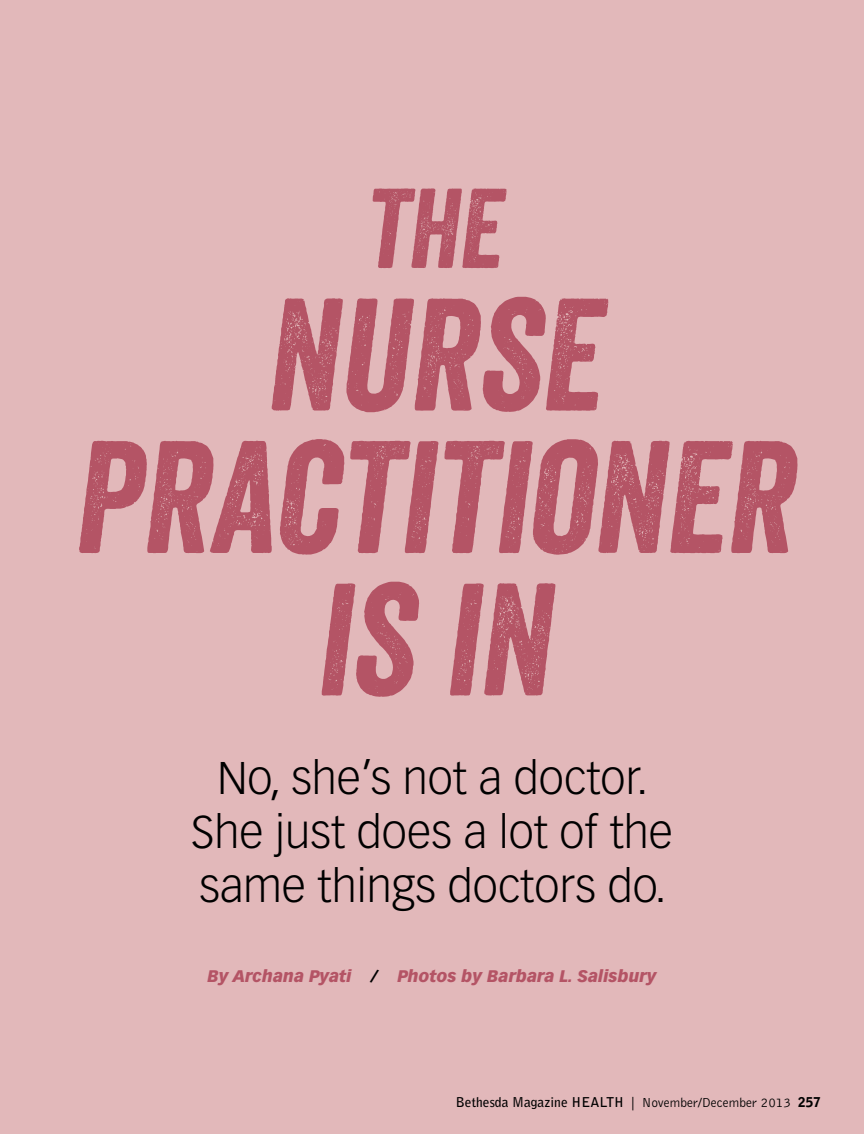
<style>
.page{position:relative;width:864px;height:1134px;background:#e2b8ba}
.page>*{position:absolute;margin:0;border:0;box-sizing:border-box;transform-origin:0 0}
.t1{font:italic 154.5px/142.5px "Veneer";color:#b45465;text-align:center}
.t2{font:italic 109.5px "Veneer";color:#b45465}
.t3{font:300 45px/54px "Vectora LT Std";color:#000;text-align:center}
.t4{font:italic 900 16.5px "Vectora LT Std";color:#b45465}
.t5{font:700 13.5px "Bell Gothic Std";color:#000}
.s1{color:#000}
.s2{font-weight:300}
.s3{font-weight:900}
</style>
<div class="page">
<h2 class="t2" style="left:364px;top:162px;width:138px">THE</h2>
<h1 class="t1" style="left:72px;top:282px;width:721px">NURSE<br>PRACTITIONER<br>IS IN</h1>
<p class="t3" style="left:191px;top:752px;width:484px">No, she’s not a doctor.<br>She just does a lot of the same things doctors do.</p>
<p class="t4" style="left:207px;top:966px;width:451px">By Archana Pyati <span class="s1">/</span> Photos by Barbara L. Salisbury</p>
<p class="t5" style="left:456px;top:1094px;width:366px">Bethesda Magazine HEALTH <span class="s2">| November/December 2013</span> <span class="s3">257</span></p>
</div>
